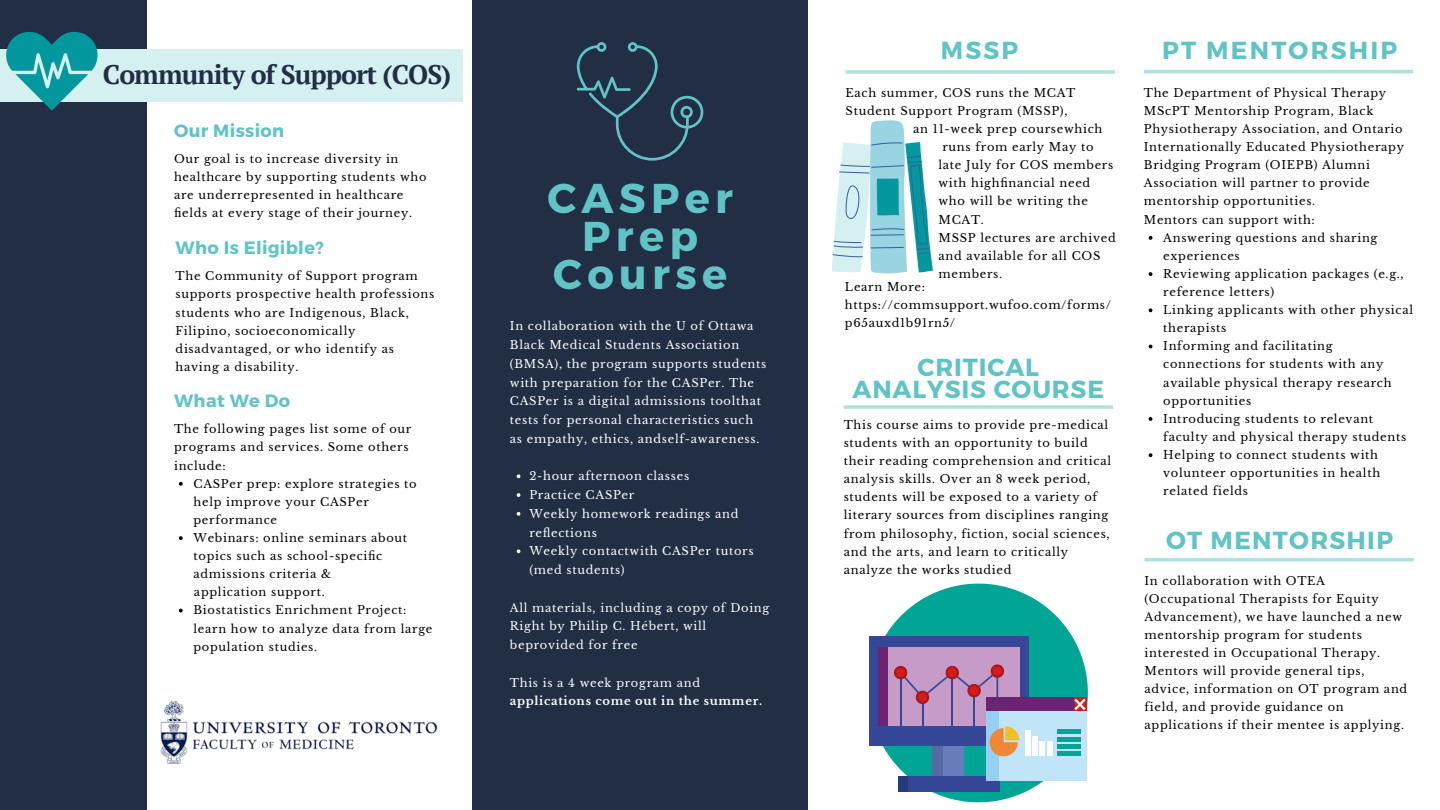
<style>
.page{position:relative;width:1440px;height:810px;background:#fff}
.page>*{position:absolute;margin:0;border:0;box-sizing:border-box;transform-origin:0 0}
.t1{font:700 41.7px/38.2px "Montserrat";letter-spacing:.13em;color:#60c4c6;text-align:center}
.t2{font:700 26.8px "PT Serif";letter-spacing:-.035em;color:#212e44}
.t3{font:700 24.7px/22.5px "Montserrat";letter-spacing:.035em;color:#60c4c6;text-align:center}
.t4{font:700 24.6px "Montserrat";letter-spacing:.09em;color:#60c4c6}
.t5{font:700 17.8px "Montserrat";letter-spacing:.02em;color:#60c4c6}
.t6{font:11.4px/18.1px "Libre Baskerville";letter-spacing:.06em;color:#000}
.t7{font:11.4px/18.8px "Libre Baskerville";letter-spacing:.06em;color:#fdfdfd}
.t8{font:700 11.4px/18.8px "Libre Baskerville";letter-spacing:.06em;color:#fdfdfd}
.s1{font-weight:400}
</style>
<div class="page">
<div style="left:0;top:0;width:147px;height:810px;background:#212e44"></div>
<div style="left:472px;top:0;width:336px;height:810px;background:#212e44"></div>
<div style="left:270px;top:49px;width:192px;height:52px;background:#d5f0f1"></div>
<div style="left:78px;top:49px;width:192px;height:52px;background:#d5f0f1"></div>
<svg style="left:1145px;top:558px;width:269px;height:3px"></svg>
<svg style="left:846px;top:70px;width:269px;height:4px"></svg>
<svg style="left:844px;top:405px;width:269px;height:4px"></svg>
<svg style="left:0;top:32px;width:103px;height:79px"></svg>
<svg style="left:179px;top:482px;width:4px;height:4px"></svg>
<svg style="left:179px;top:536px;width:4px;height:4px"></svg>
<svg style="left:179px;top:609px;width:4px;height:3px"></svg>
<svg style="left:517px;top:474px;width:3px;height:4px"></svg>
<svg style="left:517px;top:493px;width:3px;height:4px"></svg>
<svg style="left:517px;top:512px;width:3px;height:4px"></svg>
<svg style="left:517px;top:549px;width:3px;height:4px"></svg>
<svg style="left:577px;top:42px;width:126px;height:119px"></svg>
<svg style="left:1144px;top:70px;width:269px;height:3px"></svg>
<img style="left:160px;top:700px;width:278px;height:64px">
<svg style="left:832px;top:120px;width:101px;height:154px"></svg>
<svg style="left:883px;top:584px;width:205px;height:218px;fill:#00a596"></svg>
<div style="left:932px;top:737px;width:32px;height:39px;background:#687cbc"></div>
<div style="left:932px;top:737px;width:10px;height:39px;background:#566ba5"></div>
<div style="left:869px;top:636px;width:160px;height:110px;background:#374798"></div>
<div style="left:899px;top:776px;width:100px;height:16px;background:#374798"></div>
<div style="left:899px;top:776px;width:9px;height:16px;background:#273a7b"></div>
<div style="left:878px;top:647px;width:141px;height:79px;background:#c69bc7"></div>
<div style="left:878px;top:647px;width:9px;height:79px;background:#6b2474"></div>
<div style="left:986px;top:698px;width:101px;height:82px;background:#c0e5f8"></div>
<div style="left:986px;top:698px;width:12px;height:82px;background:#96cff2"></div>
<svg style="left:894px;top:664px;width:125px;height:92px"></svg>
<div style="left:1026px;top:730px;width:5px;height:26px;background:#fff"></div>
<div style="left:1033px;top:736px;width:5px;height:20px;background:#fff"></div>
<div style="left:1040px;top:742px;width:5px;height:14px;background:#fff"></div>
<div style="left:1047px;top:742px;width:5px;height:14px;background:#fff"></div>
<div style="left:1057px;top:729px;width:24px;height:5px;background:#00a596"></div>
<div style="left:1057px;top:737px;width:24px;height:5px;background:#00a596"></div>
<div style="left:1057px;top:744px;width:24px;height:5px;background:#00a596"></div>
<div style="left:1057px;top:751px;width:24px;height:5px;background:#00a596"></div>
<div style="left:986px;top:698px;width:101px;height:13px;background:#6b2474"></div>
<div style="left:1074px;top:698px;width:13px;height:13px;background:#d91a1b"></div>
<svg style="left:1074px;top:699px;width:12px;height:11px"></svg>
<svg style="left:1149px;top:236px;width:3px;height:4px"></svg>
<svg style="left:1149px;top:272px;width:3px;height:4px"></svg>
<svg style="left:1149px;top:308px;width:3px;height:4px"></svg>
<svg style="left:1149px;top:417px;width:3px;height:4px"></svg>
<svg style="left:1149px;top:453px;width:3px;height:4px"></svg>
<p class="t2" style="left:103px;top:56px;width:350px">Community of Support (COS)</p>
<p class="t5" style="left:174px;top:119px;width:112px">Our Mission</p>
<p class="t6" style="left:174px;top:150px;width:254px">Our goal is to increase diversity in healthcare by supporting students who are underrepresented in healthcare fields at every stage of their journey.</p>
<p class="t5" style="left:176px;top:237px;width:150px">Who Is Eligible?</p>
<p class="t6" style="left:176px;top:267px;width:260px">The Community of Support program supports prospective health professions students who are Indigenous, Black, Filipino, socioeconomically disadvantaged, or who identify as having a disability.</p>
<p class="t5" style="left:174px;top:390px;width:118px">What We Do</p>
<p class="t6" style="left:174px;top:420px;width:239px">The following pages list some of our programs and services. Some others include:</p>
<p class="t6" style="left:194px;top:475px;width:225px">CASPer prep: explore strategies to help improve your CASPer performance</p>
<p class="t6" style="left:194px;top:529px;width:215px">Webinars: online seminars about topics such as school-specific admissions criteria &amp;</p>
<p class="t6" style="left:194px;top:601px;width:241px">Biostatistics Enrichment Project: learn how to analyze data from large population studies.</p>
<p class="t6" style="left:194px;top:583px;width:132px">application support.</p>
<p class="t1" style="left:547px;top:177px;width:187px">CASPer<br>Prep<br>Course</p>
<p class="t7" style="left:510px;top:317px;width:258px">In collaboration with the U of Ottawa Black Medical Students Association (BMSA), the program supports students with preparation for the CASPer. The CASPer is a digital admissions toolthat tests for personal characteristics such as empathy, ethics, andself-awareness.</p>
<p class="t7" style="left:529px;top:467px;width:161px">2-hour afternoon classes</p>
<p class="t7" style="left:529px;top:486px;width:106px">Practice CASPer</p>
<p class="t7" style="left:529px;top:505px;width:211px">Weekly homework readings and reflections</p>
<p class="t7" style="left:529px;top:542px;width:226px">Weekly contactwith CASPer tutors (med students)</p>
<p class="t7" style="left:510px;top:598px;width:261px">All materials, including a copy of Doing<br>Right by Philip C. Hébert, will beprovided for free</p>
<p class="t8" style="left:510px;top:673px;width:254px"><span class="s1">This is a 4 week program and </span>applications come out in the summer.</p>
<p class="t4" style="left:941px;top:34px;width:79px">MSSP</p>
<p class="t6" style="left:846px;top:84px;width:231px">Each summer, COS runs the MCAT<br>Student Support Program (MSSP),</p>
<p class="t6" style="left:913px;top:120px;width:191px">an 11-week prep coursewhich</p>
<p class="t6" style="left:939px;top:138px;width:176px;text-indent:4px">runs from early May to late July for COS members with highfinancial need who will be writing the<br>MCAT.</p>
<p class="t6" style="left:939px;top:229px;width:179px">MSSP lectures are archived and available for all COS members.</p>
<p class="t6" style="left:845px;top:278px;width:268px">Learn More: https://commsupport.wufoo.com/forms/ p65auxd1b91rn5/</p>
<p class="t3" style="left:853px;top:355px;width:253px">CRITICAL<br>ANALYSIS COURSE</p>
<p class="t6" style="left:844px;top:416px;width:269px">This course aims to provide pre-medical students with an opportunity to build their reading comprehension and critical analysis skills. Over an 8 week period, students will be exposed to a variety of literary sources from disciplines ranging from philosophy, fiction, social sciences, and the arts, and learn to critically analyze the works studied</p>
<p class="t4" style="left:1162px;top:34px;width:237px">PT MENTORSHIP</p>
<p class="t6" style="left:1144px;top:84px;width:262px">The Department of Physical Therapy MScPT Mentorship Program, Black Physiotherapy Association, and Ontario Internationally Educated Physiotherapy Bridging Program (OIEPB) Alumni Association will partner to provide mentorship opportunities.</p>
<p class="t6" style="left:1144px;top:211px;width:173px">Mentors can support with:</p>
<p class="t6" style="left:1163px;top:229px;width:216px">Answering questions and sharing experiences</p>
<p class="t6" style="left:1163px;top:265px;width:242px">Reviewing application packages (e.g., reference letters)</p>
<p class="t6" style="left:1163px;top:301px;width:251px">Linking applicants with other physical therapists</p>
<p class="t6" style="left:1163px;top:337px;width:230px">Informing and facilitating connections for students with any available physical therapy research opportunities</p>
<p class="t6" style="left:1163px;top:410px;width:245px">Introducing students to relevant faculty and physical therapy students</p>
<p class="t6" style="left:1163px;top:446px;width:218px">Helping to connect students with volunteer opportunities in health related fields</p>
<p class="t3" style="left:1166px;top:528px;width:228px">OT MENTORSHIP</p>
<p class="t6" style="left:1145px;top:572px;width:264px">In collaboration with OTEA (Occupational Therapists for Equity Advancement), we have launched a new mentorship program for students interested in Occupational Therapy.<br>Mentors will provide general tips, advice, information on OT program and field, and provide guidance on applications if their mentee is applying.</p>
</div>
